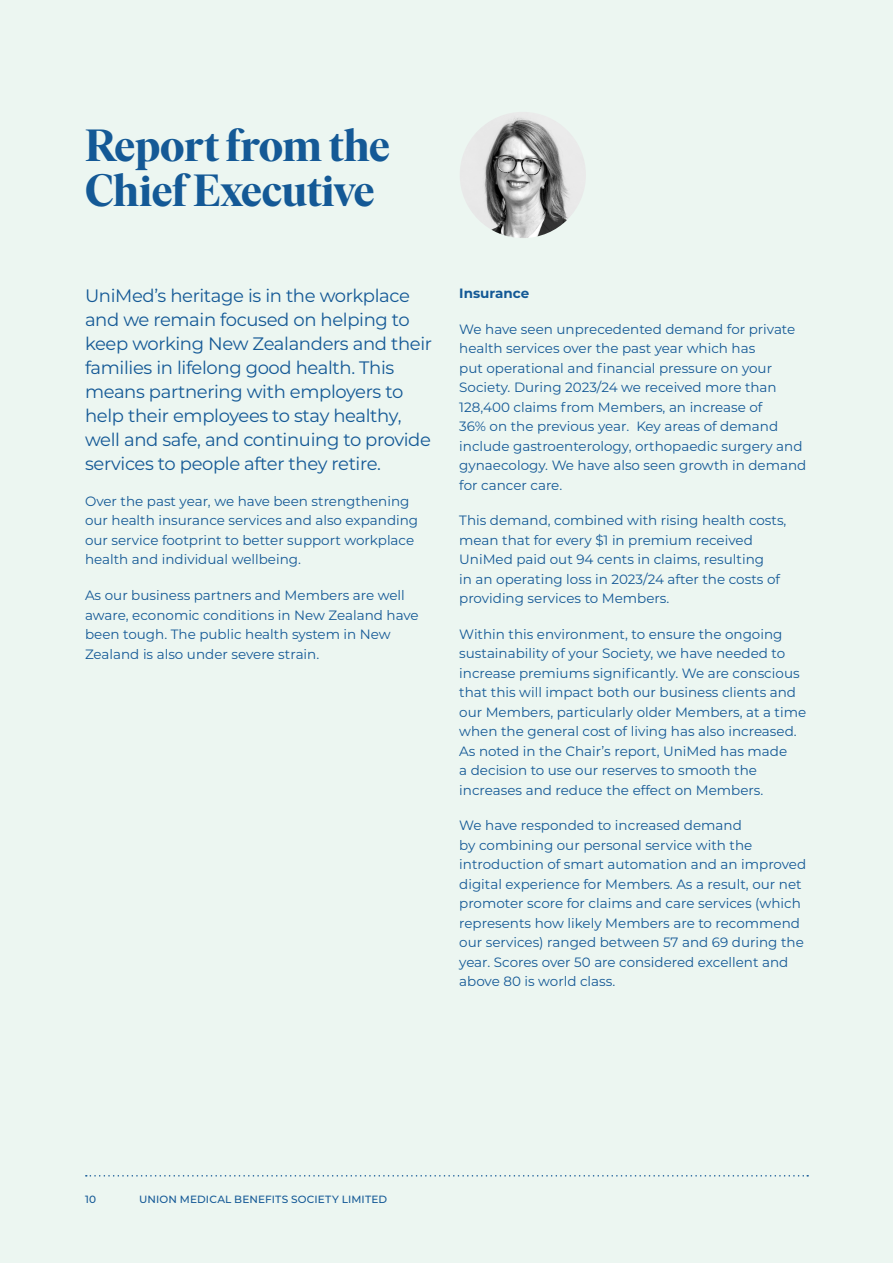
<style>
.page{position:relative;width:893px;height:1263px;background:#ecf6f1}
.page>*{position:absolute;margin:0;border:0;box-sizing:border-box;transform-origin:0 0}
.t1{font:700 45px/45px "Ivar Display";letter-spacing:-.005em;color:#145996}
.Introduction_Para{font:18px/24px "Montserrat";letter-spacing:-.02em;color:#145996}
.Body_Main{font:13.5px/19.5px "Montserrat";color:#145996}
.Body_Main-2{font:700 13.5px "Montserrat";color:#145996}
.t2{font:500 10.5px "Montserrat";letter-spacing:.015em;color:#145996}
</style>
<div class="page">
<img style="left:460px;top:112px;width:126px;height:126px;border-radius:63px">
<svg style="left:86px;top:1175px;width:722px;height:1px"></svg>
<h2 class="t1" style="left:85px;top:124px;width:306px">Report from the<br>Chief Executive</h2>
<p class="Introduction_Para" style="left:85px;top:283px;width:349px">UniMed’s heritage is in the workplace and we remain focused on helping to keep working New Zealanders and their families in lifelong good health. This means partnering with employers to help their employees to stay healthy, well and safe, and continuing to provide services to people after they retire.</p>
<p class="Body_Main" style="left:85px;top:491px;width:335px">Over the past year, we have been strengthening our health insurance services and also expanding our service footprint to better support workplace health and individual wellbeing.</p>
<p class="Body_Main" style="left:85px;top:585px;width:335px">As our business partners and Members are well aware, economic conditions in New Zealand have been tough. The public health system in New Zealand is also under severe strain.</p>
<p class="Body_Main-2" style="left:459px;top:283px;width:72px">Insurance</p>
<p class="Body_Main" style="left:459px;top:319px;width:349px">We have seen unprecedented demand for private health services over the past year which has<br>put operational and financial pressure on your Society. During 2023/24 we received more than 128,400 claims from Members, an increase of<br>36% on the previous year. Key areas of demand include gastroenterology, orthopaedic surgery and gynaecology. We have also seen growth in demand for cancer care.</p>
<p class="Body_Main" style="left:459px;top:510px;width:329px">This demand, combined with rising health costs, mean that for every $1 in premium received UniMed paid out 94 cents in claims, resulting<br>in an operating loss in 2023/24 after the costs of providing services to Members.</p>
<p class="Body_Main" style="left:459px;top:624px;width:348px">Within this environment, to ensure the ongoing sustainability of your Society, we have needed to increase premiums significantly. We are conscious that this will impact both our business clients and our Members, particularly older Members, at a time when the general cost of living has also increased.<br>As noted in the Chair’s report, UniMed has made<br>a decision to use our reserves to smooth the increases and reduce the effect on Members.</p>
<p class="Body_Main" style="left:459px;top:815px;width:348px">We have responded to increased demand<br>by combining our personal service with the introduction of smart automation and an improved digital experience for Members. As a result, our net promoter score for claims and care services (which represents how likely Members are to recommend our services) ranged between 57 and 69 during the year. Scores over 50 are considered excellent and above 80 is world class.</p>
<p class="t2" style="left:85px;top:1192px;width:13px">10</p>
<p class="t2" style="left:139px;top:1192px;width:250px">UNION MEDICAL BENEFITS SOCIETY LIMITED</p>
</div>
